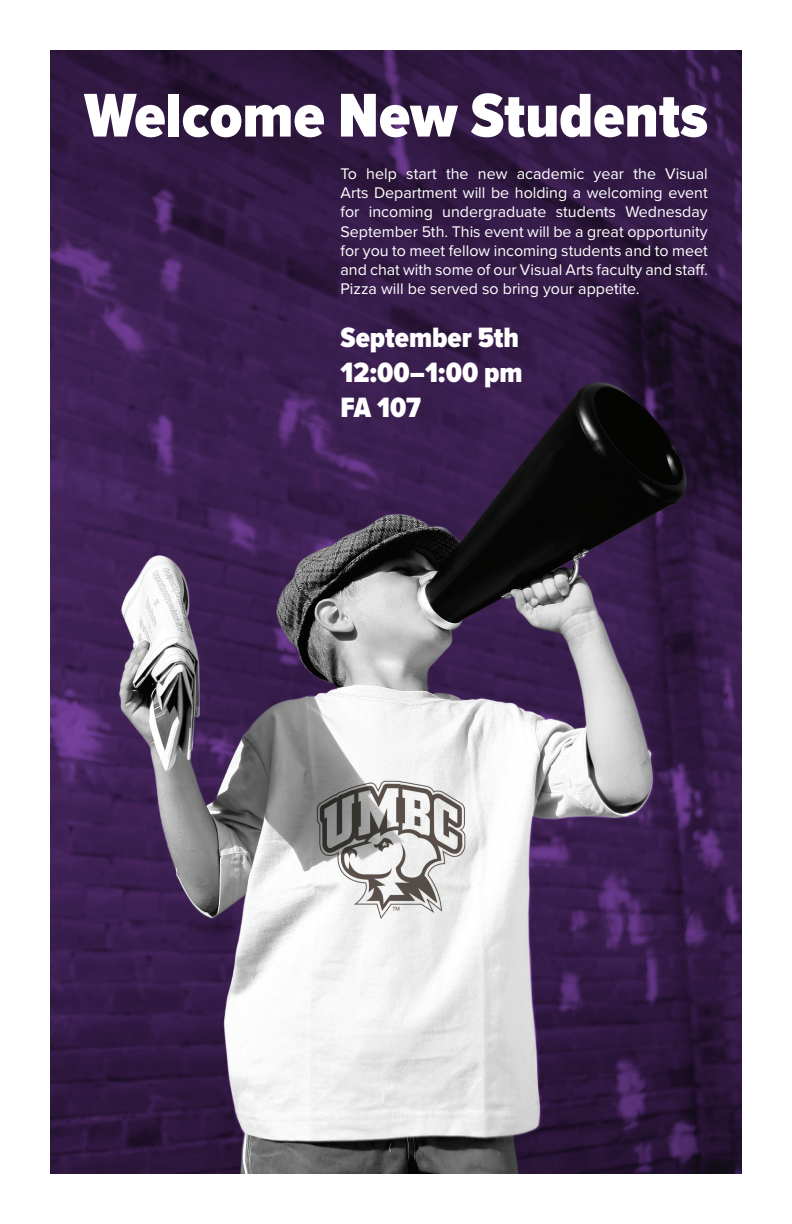
<style>
.page{position:relative;width:792px;height:1224px;background:#fff}
.page>*{position:absolute;margin:0;border:0;box-sizing:border-box;transform-origin:0 0}
.t1{font:900 64px "Proxima Nova Cond";color:#fff}
.t2{font:900 29px "Proxima Nova Cond";color:#fff}
.Paragraph_Style_1{font:16px/19.2px "Proxima Nova";color:#fff;text-align:justify}
</style>
<div class="page">
<img style="left:50px;top:50px;width:692px;height:1124px">
<p class="t1" style="left:84px;top:68px;width:625px">Welcome New Students</p>
<p class="Paragraph_Style_1" style="left:341px;top:163px;width:369px">To help start the new academic year the Visual Arts Department will be holding a welcoming event for incoming undergraduate students Wednesday September 5th. This event will be a great opportunity for you to meet fellow incoming students and to meet and chat with some of our Visual Arts faculty and staff.<br>Pizza will be served so bring your appetite.</p>
<p class="t2" style="left:341px;top:316px;width:180px">September 5th</p>
<p class="t2" style="left:341px;top:351px;width:184px">12:00–1:00 pm</p>
<p class="t2" style="left:341px;top:386px;width:82px">FA 107</p>
</div>
